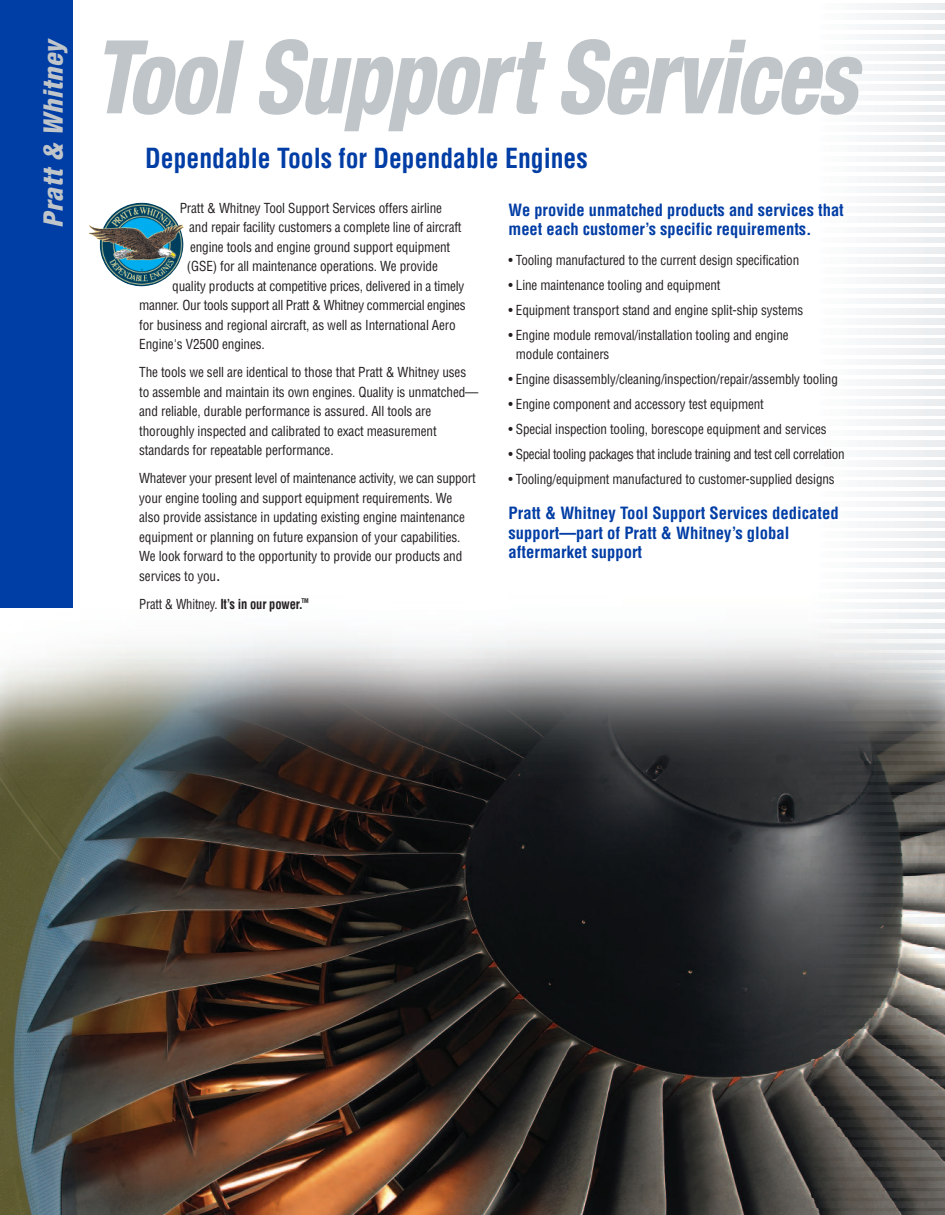
<style>
.page{position:relative;width:945px;height:1215px;background:#fff}
.page>*{position:absolute;margin:0;border:0;box-sizing:border-box;transform-origin:0 0}
.t1{font:italic 800 condensed 102px "Helvetica Neue";letter-spacing:-.02em;color:#c0c5c9;scale:.87 1}
.t2{font:700 condensed 27px "Helvetica";color:#003da5;scale:.95 1}
.t3{font:italic 800 condensed 27px "Helvetica Neue";letter-spacing:.03em;color:#c0c5c9}
.t4{font:700 condensed 16.5px/19.5px "Helvetica";color:#003da5}
.t5{font:condensed 13.5px/19.5px "Helvetica";letter-spacing:-.01em;color:#231f20}
.t6{font:condensed 13.5px "Helvetica";letter-spacing:-.03em;color:#231f20}
.t7{font:700 condensed 13.5px "Helvetica";letter-spacing:-.015em;color:#231f20;scale:.93 1}
.t8{font:700 condensed 6.3px "Helvetica";color:#231f20;scale:.93 1}
.s1{font-size:18px}
.s2{font-weight:400}
</style>
<div class="page">
<img style="left:1px;top:578px;width:944px;height:637px">
<div style="left:0;top:0;width:73px;height:607px;background:#003da5"></div>
<img style="left:88px;top:202px;width:96px;height:85px">
<img style="left:811px;top:582px;width:134px;height:6px">
<img style="left:811px;top:593px;width:134px;height:5px">
<img style="left:811px;top:603px;width:134px;height:5px">
<img style="left:811px;top:613px;width:134px;height:6px">
<img style="left:811px;top:623px;width:134px;height:6px">
<img style="left:811px;top:633px;width:134px;height:6px">
<img style="left:811px;top:643px;width:134px;height:6px">
<img style="left:811px;top:653px;width:134px;height:6px">
<img style="left:811px;top:664px;width:134px;height:5px">
<img style="left:811px;top:674px;width:134px;height:6px">
<img style="left:811px;top:684px;width:134px;height:6px">
<img style="left:811px;top:694px;width:134px;height:6px">
<img style="left:811px;top:704px;width:134px;height:6px">
<img style="left:811px;top:714px;width:134px;height:6px">
<img style="left:811px;top:725px;width:134px;height:5px">
<img style="left:811px;top:735px;width:134px;height:5px">
<img style="left:811px;top:745px;width:134px;height:6px">
<img style="left:811px;top:755px;width:134px;height:6px">
<img style="left:811px;top:765px;width:134px;height:6px">
<img style="left:811px;top:775px;width:134px;height:6px">
<img style="left:811px;top:785px;width:134px;height:6px">
<img style="left:811px;top:796px;width:134px;height:5px">
<img style="left:811px;top:806px;width:134px;height:5px">
<img style="left:811px;top:816px;width:134px;height:6px">
<img style="left:811px;top:826px;width:134px;height:6px">
<img style="left:811px;top:836px;width:134px;height:6px">
<img style="left:811px;top:846px;width:134px;height:6px">
<img style="left:811px;top:857px;width:134px;height:5px">
<img style="left:811px;top:867px;width:134px;height:5px">
<img style="left:811px;top:877px;width:134px;height:6px">
<img style="left:811px;top:887px;width:134px;height:6px">
<img style="left:811px;top:897px;width:134px;height:6px">
<img style="left:811px;top:907px;width:134px;height:6px">
<img style="left:811px;top:917px;width:134px;height:6px">
<img style="left:811px;top:928px;width:134px;height:5px">
<img style="left:811px;top:938px;width:134px;height:5px">
<img style="left:811px;top:948px;width:134px;height:6px">
<img style="left:811px;top:958px;width:134px;height:6px">
<img style="left:811px;top:968px;width:134px;height:6px">
<img style="left:811px;top:978px;width:134px;height:6px">
<img style="left:811px;top:989px;width:134px;height:5px">
<img style="left:811px;top:999px;width:134px;height:5px">
<img style="left:811px;top:1009px;width:134px;height:6px">
<img style="left:811px;top:1019px;width:134px;height:6px">
<img style="left:811px;top:1029px;width:134px;height:6px">
<img style="left:811px;top:1039px;width:134px;height:6px">
<img style="left:811px;top:1049px;width:134px;height:6px">
<img style="left:811px;top:1060px;width:134px;height:5px">
<img style="left:811px;top:1070px;width:134px;height:5px">
<img style="left:811px;top:1080px;width:134px;height:6px">
<img style="left:811px;top:1090px;width:134px;height:6px">
<img style="left:811px;top:1100px;width:134px;height:6px">
<img style="left:811px;top:1110px;width:134px;height:6px">
<img style="left:811px;top:1120px;width:134px;height:6px">
<img style="left:811px;top:1131px;width:134px;height:5px">
<img style="left:811px;top:1141px;width:134px;height:6px">
<img style="left:811px;top:1151px;width:134px;height:6px">
<img style="left:811px;top:1161px;width:134px;height:6px">
<img style="left:811px;top:1171px;width:134px;height:6px">
<img style="left:811px;top:1181px;width:134px;height:6px">
<img style="left:811px;top:1192px;width:134px;height:5px">
<img style="left:811px;top:1202px;width:134px;height:5px">
<img style="left:811px;top:1212px;width:134px;height:3px">
<h2 class="t3" style="left:43px;top:228px;width:189px;rotate:-90deg">Pratt &amp; Whitney</h2>
<h1 class="t1" style="left:93px;top:41px;width:880px">Tool Support Services</h1>
<h2 class="t2" style="left:145px;top:148px;width:467px">Dependable Tools for Dependable Engines</h2>
<p class="t5" style="left:180px;top:199px;width:264px">Pratt &amp; Whitney Tool Support Services offers airline</p>
<p class="t5" style="left:189px;top:218px;width:274px">and repair facility customers a complete line of aircraft</p>
<p class="t5" style="left:190px;top:238px;width:262px">engine tools and engine ground support equipment</p>
<p class="t5" style="left:187px;top:257px;width:252px">(GSE) for all maintenance operations. We provide</p>
<p class="t5" style="left:172px;top:277px;width:294px">quality products at competitive prices, delivered in a timely</p>
<p class="t5" style="left:139px;top:296px;width:328px">manner. Our tools support all Pratt &amp; Whitney commercial engines</p>
<p class="t5" style="left:139px;top:316px;width:318px">for business and regional aircraft, as well as International Aero</p>
<p class="t5" style="left:139px;top:335px;width:127px">Engine's V2500 engines.</p>
<p class="t5" style="left:139px;top:364px;width:341px">The tools we sell are identical to those that Pratt &amp; Whitney uses to assemble and maintain its own engines. Quality is unmatched— and reliable, durable performance is assured. All tools are thoroughly inspected and calibrated to exact measurement standards for repeatable performance.</p>
<p class="t5" style="left:139px;top:470px;width:338px">Whatever your present level of maintenance activity, we can support your engine tooling and support equipment requirements. We also provide assistance in updating existing engine maintenance equipment or planning on future expansion of your capabilities.<br>We look forward to the opportunity to provide our products and services to you<span class="s1">.</span></p>
<p class="t7" style="left:139px;top:599px;width:178px"><span class="s2">Pratt &amp; Whitney.</span> It’s in our power.</p>
<p class="t8" style="left:301px;top:598px;width:9px">TM</p>
<p class="t4" style="left:509px;top:201px;width:337px">We provide unmatched products and services that meet each customer’s specific requirements.</p>
<p class="t5" style="left:509px;top:251px;width:292px">• Tooling manufactured to the current design specification</p>
<p class="t5" style="left:509px;top:276px;width:213px">• Line maintenance tooling and equipment</p>
<p class="t5" style="left:509px;top:301px;width:296px">• Equipment transport stand and engine split-ship systems</p>
<p class="t5" style="left:516px;top:326px;width:274px;text-indent:-7px">• Engine module removal/installation tooling and engine module containers</p>
<p class="t5" style="left:509px;top:370px;width:331px">• Engine disassembly/cleaning/inspection/repair/assembly tooling</p>
<p class="t5" style="left:509px;top:395px;width:257px">• Engine component and accessory test equipment</p>
<p class="t5" style="left:509px;top:420px;width:319px">• Special inspection tooling, borescope equipment and services</p>
<p class="t6" style="left:509px;top:449px;width:337px">• Special tooling packages that include training and test cell correlation</p>
<p class="t5" style="left:509px;top:470px;width:328px">• Tooling/equipment manufactured to customer-supplied designs</p>
<p class="t4" style="left:509px;top:505px;width:332px">Pratt &amp; Whitney Tool Support Services dedicated support—part of Pratt &amp; Whitney’s global aftermarket support</p>
</div>
